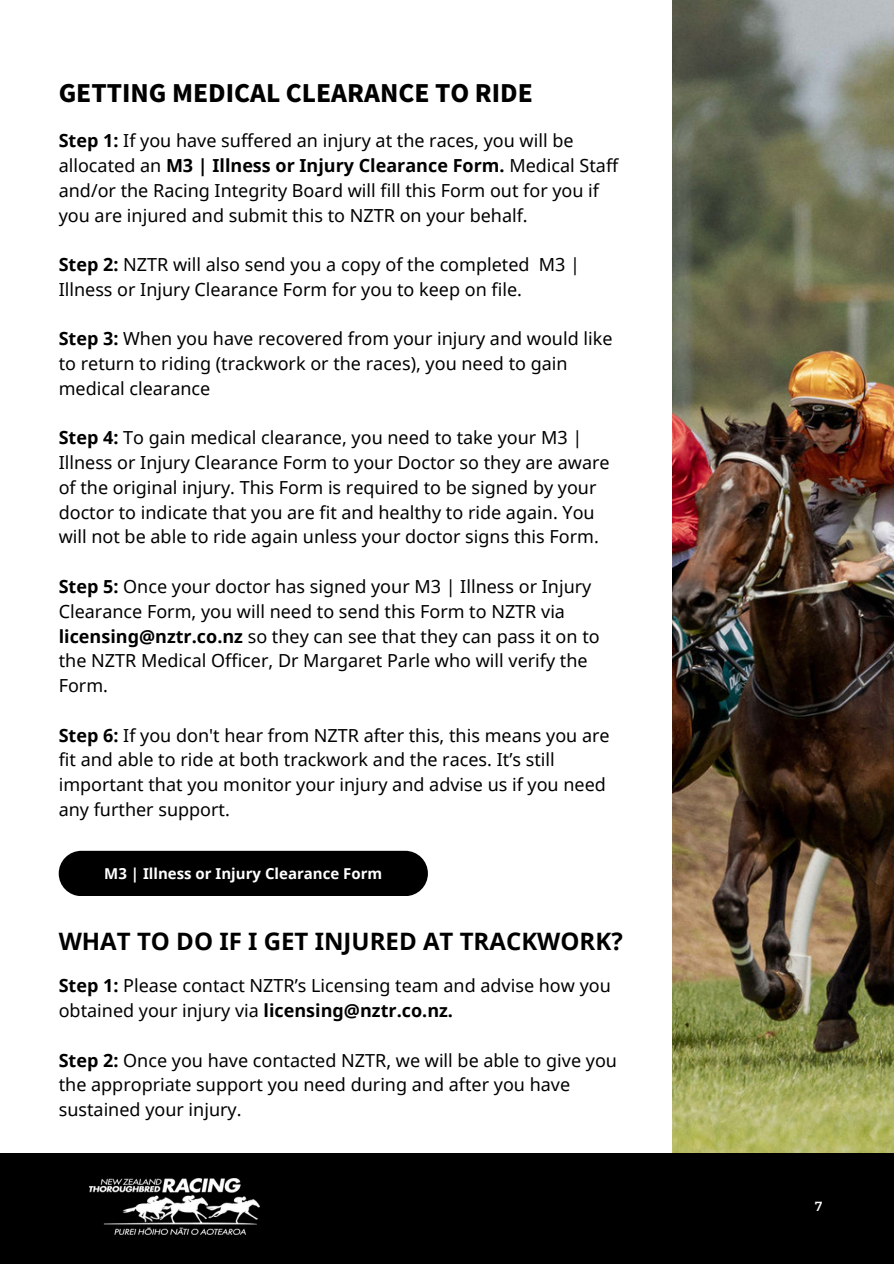
<style>
.page{position:relative;width:894px;height:1264px;background:#fff}
.page>*{position:absolute;margin:0;border:0;box-sizing:border-box;transform-origin:0 0}
.t1{font:700 24px "Noto Sans";color:#000}
.t2{font:900 24px "Noto Sans JP";color:#000}
.t3{font:18px/24.8px "Noto Sans";color:#000}
.t4{font:700 15px "Noto Sans";color:#fff}
.t5{font:13.2px "Montserrat";color:#fff}
.s1{font-weight:700}
</style>
<div class="page">
<img style="left:672px;top:0;width:221px;height:1153px">
<div style="left:0;top:1153px;width:893px;height:110px;background:#000"></div>
<img style="left:89px;top:1178px;width:170px;height:56px">
<div style="left:59px;top:850px;width:369px;height:46px;background:#000;border-radius:23px"></div>
<h1 class="t2" style="left:59px;top:74px;width:475px">GETTING MEDICAL CLEARANCE TO RIDE</h1>
<p class="t3" style="left:59px;top:128px;width:561px"><span class="s1">Step 1:</span> If you have suffered an injury at the races, you will be allocated an <span class="s1">M3 | Illness or Injury Clearance Form.</span> Medical Staff and/or the Racing Integrity Board will fill this Form out for you if you are injured and submit this to NZTR on your behalf.</p>
<p class="t3" style="left:59px;top:252px;width:523px"><span class="s1">Step 2:</span> NZTR will also send you a copy of the completed M3 |<br>Illness or Injury Clearance Form for you to keep on file.</p>
<p class="t3" style="left:59px;top:326px;width:555px"><span class="s1">Step 3:</span> When you have recovered from your injury and would like to return to riding (trackwork or the races), you need to gain medical clearance</p>
<p class="t3" style="left:59px;top:425px;width:552px"><span class="s1">Step 4:</span> To gain medical clearance, you need to take your M3 | Illness or Injury Clearance Form to your Doctor so they are aware of the original injury. This Form is required to be signed by your doctor to indicate that you are fit and healthy to ride again. You will not be able to ride again unless your doctor signs this Form.</p>
<p class="t3" style="left:59px;top:573px;width:542px"><span class="s1">Step 5:</span> Once your doctor has signed your M3 | Illness or Injury Clearance Form, you will need to send this Form to NZTR via <span class="s1">licensing@nztr.co.nz</span> so they can see that they can pass it on to the NZTR Medical Officer, Dr Margaret Parle who will verify the Form.</p>
<p class="t3" style="left:59px;top:722px;width:552px"><span class="s1">Step 6:</span> If you don't hear from NZTR after this, this means you are fit and able to ride at both trackwork and the races. It’s still important that you monitor your injury and advise us if you need any further support.</p>
<p class="t4" style="left:104px;top:862px;width:279px">M3 | Illness or Injury Clearance Form</p>
<h1 class="t1" style="left:59px;top:924px;width:565px">WHAT TO DO IF I GET INJURED AT TRACKWORK?</h1>
<p class="t3" style="left:59px;top:972px;width:553px"><span class="s1">Step 1:</span> Please contact NZTR’s Licensing team and advise how you obtained your injury via <span class="s1">licensing@nztr.co.nz.</span></p>
<p class="t3" style="left:59px;top:1047px;width:559px"><span class="s1">Step 2:</span> Once you have contacted NZTR, we will be able to give you the appropriate support you need during and after you have sustained your injury.</p>
<p class="t5" style="left:814px;top:1197px;width:9px">7</p>
</div>
